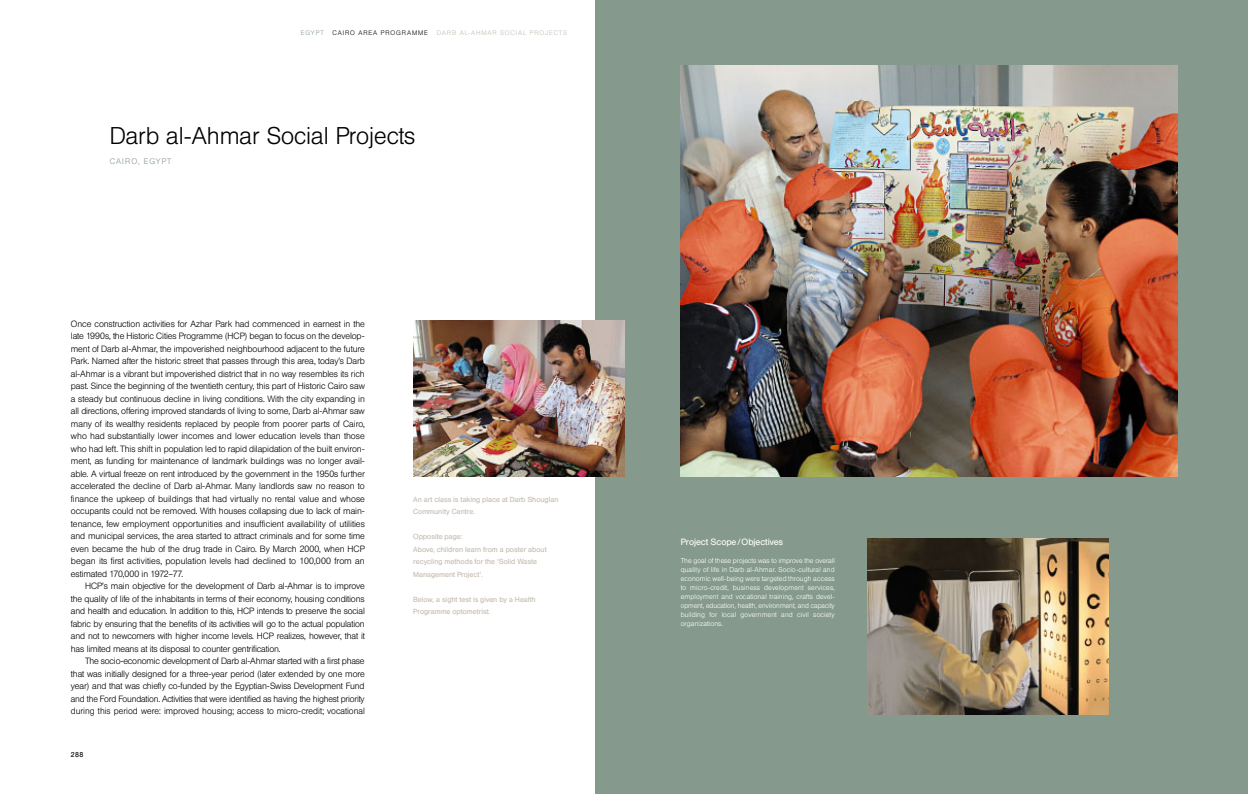
<style>
.page{position:relative;width:1248px;height:794px;background:#fff}
.page>*{position:absolute;margin:0;border:0;box-sizing:border-box;transform-origin:0 0}
.t1{font:300 24px "Helvetica BQ";color:#000}
.t2{font:300 9px/12.5px "Helvetica BQ";letter-spacing:-.005em;color:#000;text-align:justify}
.t3{font:9px "Helvetica BQ";letter-spacing:-.005em;color:#fff}
.t4{font:300 8px "Helvetica BQ";letter-spacing:.12em;color:#85998c}
.t5{font:7.3px/12.5px "Helvetica BQ";color:#c3baaf}
.t6{font:300 7px/9px "Helvetica BQ";letter-spacing:.015em;color:#fff;text-align:justify}
.t7{font:7px "Helvetica BQ";color:#000}
.t8{font:300 6.5px "Helvetica BQ";letter-spacing:.145em;color:#c3baaf}
.t9{font:300 6.5px "Helvetica BQ";letter-spacing:.145em;color:#000}
.t10{font:300 6.5px "Helvetica BQ";letter-spacing:.14em;color:#85998c}
</style>
<div class="page">
<div style="left:595px;top:0;width:652px;height:794px;background:#85998c"></div>
<img style="left:680px;top:65px;width:496px;height:412px">
<img style="left:867px;top:539px;width:241px;height:175px">
<img style="left:413px;top:321px;width:211px;height:156px">
<p class="t10" style="left:301px;top:30px;width:24px">EGYPT</p>
<p class="t9" style="left:332px;top:30px;width:97px">CAIRO AREA PROGRAMME</p>
<p class="t8" style="left:437px;top:30px;width:132px">DARB AL-AHMAR SOCIAL PROJECTS</p>
<h1 class="t1" style="left:110px;top:127px;width:307px">Darb al-Ahmar Social Projects</h1>
<p class="t4" style="left:110px;top:159px;width:63px">CAIRO, EGYPT</p>
<p class="t2" style="left:71px;top:318px;width:295px">Once construction activities for Azhar Park had commenced in earnest in the late 1990s, the Historic Cities Programme (HCP) began to focus on the develop&shy;ment of Darb al-Ahmar, the impoverished neighbourhood adjacent to the future Park. Named after the historic street that passes through this area, today’s Darb al-Ahmar is a vibrant but impoverished district that in no way resembles its rich past. Since the beginning of the twentieth century, this part of Historic Cairo saw a steady but continuous decline in living conditions. With the city expanding in all directions, offering improved standards of living to some, Darb al-Ahmar saw many of its wealthy residents replaced by people from poorer parts of Cairo, who had substantially lower incomes and lower education levels than those who had left. This shift in population led to rapid dilapidation of the built environ&shy;ment, as funding for maintenance of landmark buildings was no longer avail&shy;able. A virtual freeze on rent introduced by the government in the 1950s further accelerated the decline of Darb al-Ahmar. Many landlords saw no reason to finance the upkeep of buildings that had virtually no rental value and whose occupants could not be removed. With houses collapsing due to lack of main&shy;tenance, few employment opportunities and insufficient availability of utilities and municipal services, the area started to attract criminals and for some time even became the hub of the drug trade in Cairo. By March 2000, when HCP began its first activities, population levels had declined to 100,000 from an estimated 170,000 in 1972–77.</p>
<p class="t2" style="left:71px;top:581px;width:295px;text-indent:14px">HCP’s main objective for the development of Darb al-Ahmar is to improve the quality of life of the inhabitants in terms of their economy, housing conditions and health and education. In addition to this, HCP intends to preserve the social fabric by ensuring that the benefits of its activities will go to the actual population and not to newcomers with higher income levels. HCP realizes, however, that it has limited means at its disposal to counter gentrification.</p>
<p class="t2" style="left:71px;top:656px;width:295px;text-indent:14px">The socio-economic development of Darb al-Ahmar started with a first phase that was initially designed for a three-year period (later extended by one more year) and that was chiefly co-funded by the Egyptian-Swiss Development Fund and the Ford Foundation. Activities that were identified as having the highest priority during this period were: improved housing; access to micro-credit; vocational</p>
<p class="t7" style="left:71px;top:751px;width:14px">288</p>
<p class="t5" style="left:413px;top:493px;width:147px">An art class is taking place at Darb Shouglan<br>Community Centre.</p>
<p class="t5" style="left:413px;top:531px;width:135px">Opposite page:<br>Above, children learn from a poster about recycling methods for the ‘Solid Waste<br>Management Project’.</p>
<p class="t5" style="left:413px;top:593px;width:124px">Below, a sight test is given by a Health<br>Programme optometrist.</p>
<p class="t3" style="left:680px;top:539px;width:104px">Project Scope / Objectives</p>
<p class="t6" style="left:680px;top:557px;width:155px">The goal of these projects was to improve the overall quality of life in Darb al-Ahmar. Socio-cultural and economic well-being were targeted through access to micro-credit, business development services, employment and vocational training, crafts devel&shy;opment, education, health, environment, and capacity building for local government and civil society organizations.</p>
</div>
